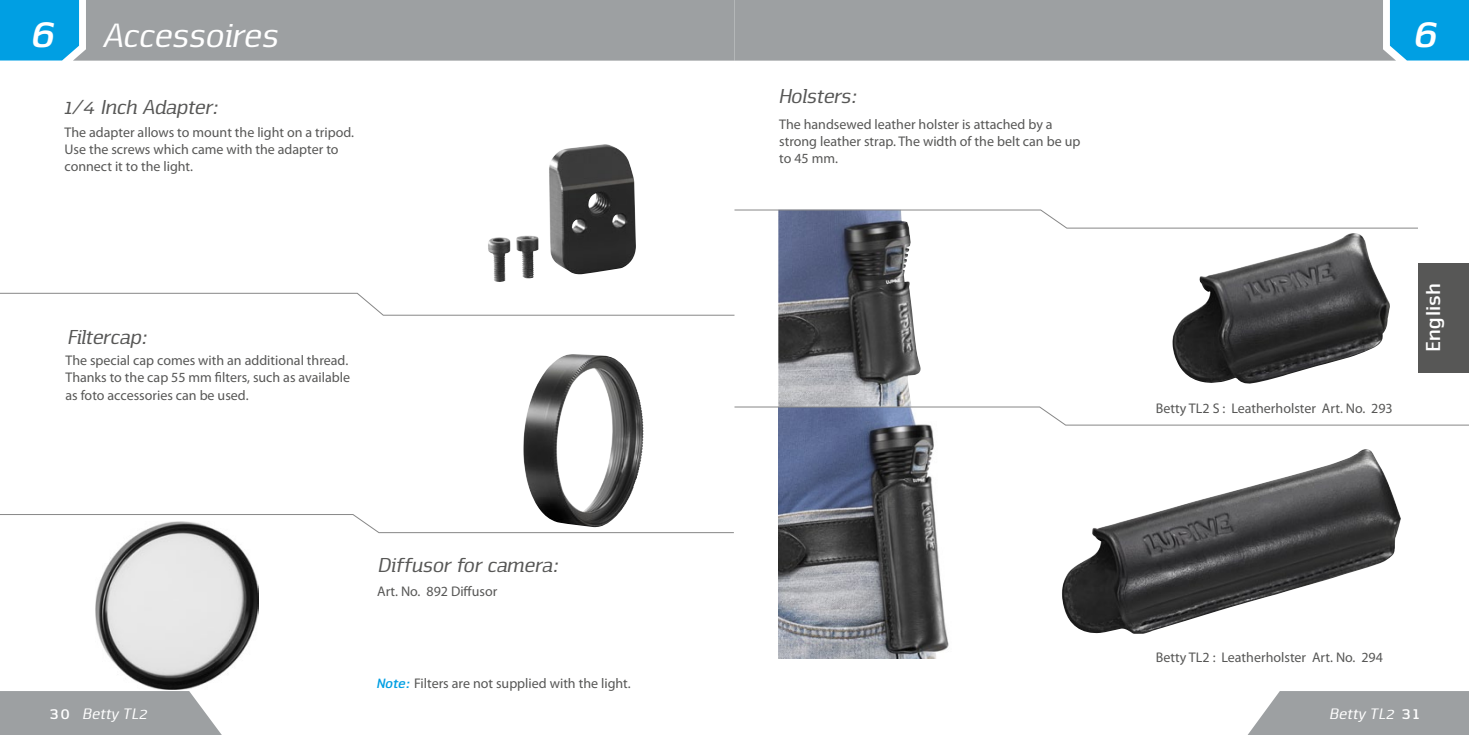
<style>
.page{position:relative;width:1469px;height:735px;background:#fff}
.page>*{position:absolute;margin:0;border:0;box-sizing:border-box;transform-origin:0 0}
.t1{font:italic 42px "Nuri Bold Slab";color:#fff}
.t2{font:italic 35px "Nuri Regular Slab";color:#fff}
.t3{font:italic 21px "Nuri Regular Slab";color:#575756}
.t4{font:700 21px "Nuri";letter-spacing:.025em;color:#fff}
.t5{font:italic 15.75px "Nuri Regular Slab";letter-spacing:.025em;color:#fff}
.t6{font:14px/16.8px "Myriad Pro";color:#575756}
.s1{font-family:"Nuri Bold Slab";font-size:42px}
.s2{font-family:"Nuri";font-weight:700;font-style:italic;color:#009fe3}
.s3{font-family:"Nuri";font-weight:700;font-style:normal}
</style>
<div class="page">
<svg style="left:0;top:691px;width:221px;height:43px;background:#a4a6a8"></svg>
<svg style="left:1248px;top:691px;width:220px;height:43px;background:#a4a7a9"></svg>
<svg style="left:0;top:0;width:1468px;height:61px;background:#8ea1aa"></svg>
<div style="left:1418px;top:263px;width:50px;height:110px;background:#575756"></div>
<svg style="left:0;top:293px;width:735px;height:22px"></svg>
<svg style="left:0;top:514px;width:596px;height:18px"></svg>
<img style="left:523px;top:355px;width:120px;height:172px">
<img style="left:488px;top:144px;width:148px;height:134px">
<img style="left:778px;top:228px;width:143px;height:178px">
<img style="left:778px;top:425px;width:171px;height:233px">
<svg style="left:734px;top:406px;width:734px;height:19px"></svg>
<svg style="left:734px;top:209px;width:684px;height:19px"></svg>
<img style="left:1172px;top:233px;width:217px;height:151px">
<img style="left:1062px;top:449px;width:339px;height:185px">
<img style="left:95px;top:521px;width:163px;height:168px">
<h2 class="t2" style="left:30px;top:14px;width:248px"><span class="s1">6</span> Accessoires</h2>
<h1 class="t1" style="left:1411px;top:7px;width:26px">6</h1>
<h3 class="t3" style="left:62px;top:93px;width:155px">1/4 Inch Adapter:</h3>
<p class="t6" style="left:64px;top:124px;width:291px">The adapter allows to mount the light on a tripod.<br>Use the screws which came with the adapter to connect it to the light.</p>
<h3 class="t3" style="left:65px;top:323px;width:81px">Filtercap:</h3>
<p class="t6" style="left:65px;top:351px;width:286px;line-height:17.3px">The special cap comes with an additional thread.<br>Thanks to the cap 55 mm filters, such as available as foto accessories can be used.</p>
<h3 class="t3" style="left:376px;top:551px;width:182px">Diffusor for camera:</h3>
<p class="t6" style="left:377px;top:582px;width:122px">Art. No. 892 Diffusor</p>
<p class="t6" style="left:376px;top:674px;width:256px"><span class="s2">Note:</span> Filters are not supplied with the light.</p>
<h3 class="t3" style="left:776px;top:83px;width:79px">Holsters:</h3>
<p class="t6" style="left:779px;top:116px;width:303px">The handsewed leather holster is attached by a strong leather strap. The width of the belt can be up to 45 mm.</p>
<p class="t6" style="left:1155px;top:399px;width:238px">Betty TL2 S : Leatherholster Art. No. 293</p>
<h3 class="t4" style="left:1420px;top:352px;width:70px;rotate:-90deg">English</h3>
<p class="t6" style="left:1155px;top:648px;width:228px">Betty TL2 : Leatherholster Art. No. 294</p>
<p class="t5" style="left:49px;top:704px;width:99px"><span class="s3">30</span> Betty TL2</p>
<p class="t5" style="left:1328px;top:704px;width:93px">Betty TL2 <span class="s3">31</span></p>
</div>
